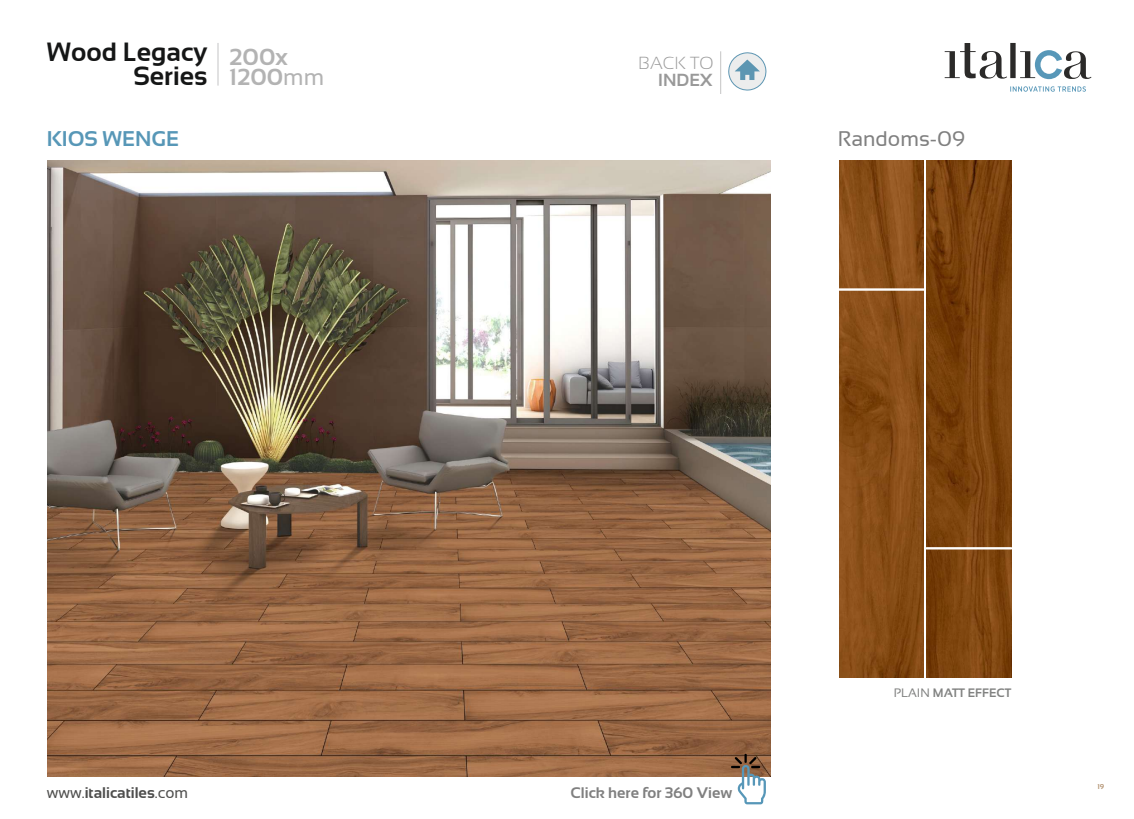
<style>
.page{position:relative;width:1134px;height:819px;background:#fff}
.page>*{position:absolute;margin:0;border:0;box-sizing:border-box;transform-origin:0 0}
.t1{font:700 26.43px/23.6px "Sansation";color:#151616;text-align:right}
.t2{font:700 23.28px/20.8px "Sansation";color:#b3b3b3}
.t3{font:700 21.35px "Sansation";color:#5797b7}
.t4{font:21.18px "Sansation";color:#808080}
.t5{font:300 17.5px "Sansation";color:#999}
.t6{font:700 17.5px "Sansation";color:#999}
.t7{font:700 15.49px "Sansation";color:#4e4e4d}
.t8{font:700 15.31px "Sansation";color:#808080}
.t9{font:700 12.25px "Sansation";color:#818281}
.t10{font:700 7px "Sansation";color:#b1906e}
.s1{font-weight:400}
</style>
<div class="page">
<svg style="left:945px;top:43px;width:146px;height:36px"></svg>
<svg style="left:1010px;top:86px;width:76px;height:6px"></svg>
<hr style="left:218px;top:43px;width:1px;height:43px;background:#c4c4c5">
<svg style="left:728px;top:52px;width:39px;height:39px"></svg>
<hr style="left:720px;top:51px;width:1px;height:43px;background:#c4c4c5">
<img style="left:47px;top:161px;width:723px;height:615px">
<img style="left:840px;top:161px;width:83px;height:516px">
<img style="left:926px;top:161px;width:85px;height:516px">
<svg style="left:839px;top:288px;width:85px;height:3px"></svg>
<svg style="left:926px;top:547px;width:86px;height:3px"></svg>
<svg style="left:731px;top:754px;width:35px;height:50px"></svg>
<h1 class="t1" style="left:47px;top:43px;width:162px">Wood Legacy<br>Series</h1>
<h2 class="t2" style="left:229px;top:48px;width:97px">200x<br>1200<span class="s1">mm</span></h2>
<p class="t5" style="left:639px;top:56px;width:76px">BACK TO</p>
<p class="t6" style="left:658px;top:73px;width:56px">INDEX</p>
<h3 class="t3" style="left:47px;top:130px;width:134px">KIOS WENGE</h3>
<h3 class="t4" style="left:838px;top:131px;width:129px">Randoms-09</h3>
<p class="t9" style="left:894px;top:688px;width:119px"><span class="s1">PLAIN</span> MATT EFFECT</p>
<p class="t7" style="left:47px;top:786px;width:143px"><span class="s1">www.</span>italicatiles<span class="s1">.com</span></p>
<p class="t8" style="left:571px;top:787px;width:163px">Click here for 360 View</p>
<p class="t10" style="left:1097px;top:784px;width:8px">19</p>
</div>
